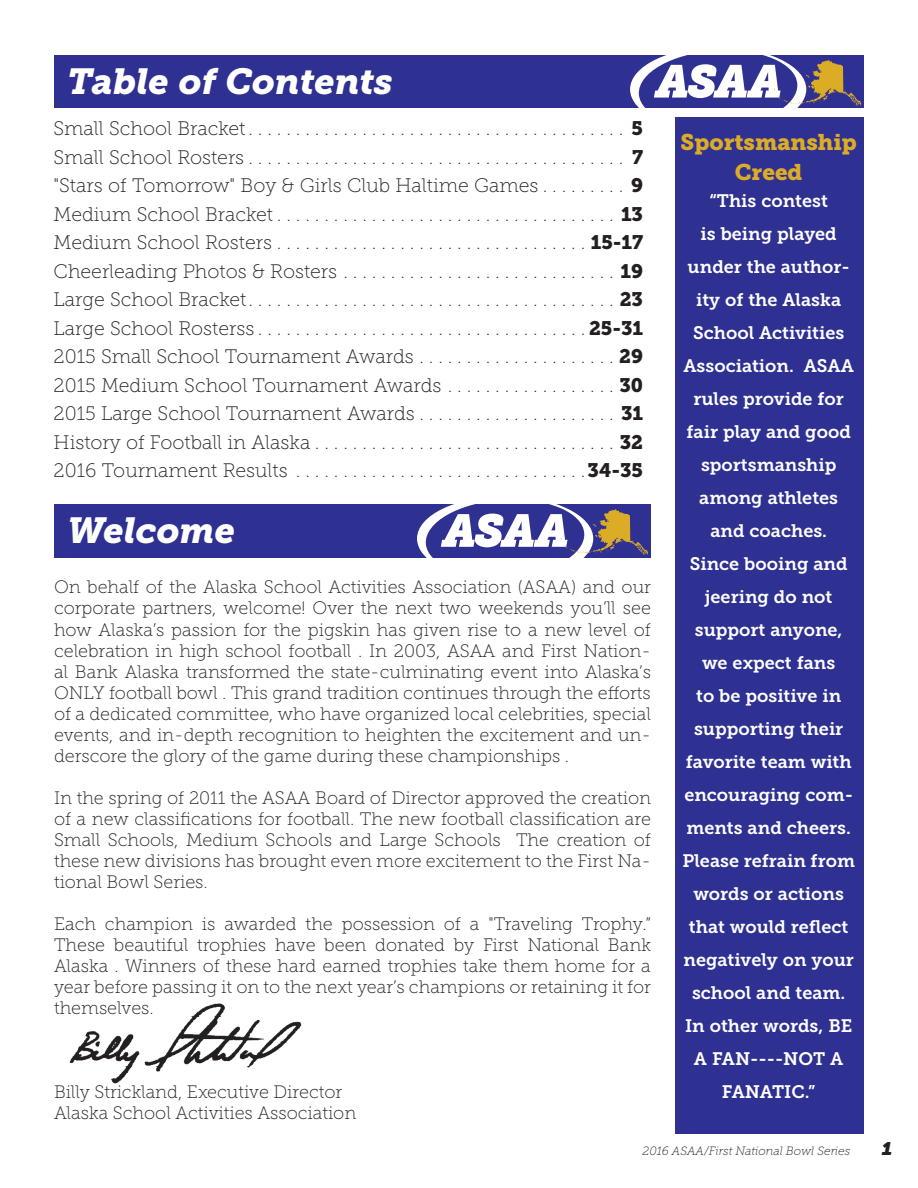
<style>
.page{position:relative;width:918px;height:1188px;background:#fff}
.page>*{position:absolute;margin:0;border:0;box-sizing:border-box;transform-origin:0 0}
.t1{font:italic 36px "Museo Slab 900";color:#fff}
.t2{font:22.5px/30px "Museo Slab 900";color:#dcac27;text-align:center}
.t3{font:19.5px/28.5px "Museo Slab 100";color:#231f20;text-align:justify}
.t4{font:18px/21px "Museo Slab 100";color:#231f20;text-align:justify}
.t5{font:18px/33px "Museo Slab 700";color:#fff;text-align:center}
.t6{font:italic 18px "Museo Slab 1000";color:#231f20}
.t7{font:italic 12px "Museo Slab 100";color:#231f20}
.s1{font-family:"Museo Slab 900"}
</style>
<div class="page">
<div style="left:54px;top:55px;width:810px;height:53px;background:#2e3092"></div>
<svg style="left:630px;top:55px;width:231px;height:53px"></svg>
<div style="left:675px;top:118px;width:189px;height:1016px;background:#2e3092"></div>
<div style="left:54px;top:504px;width:597px;height:54px;background:#2e3092"></div>
<svg style="left:417px;top:504px;width:231px;height:54px"></svg>
<img style="left:69px;top:1003px;width:233px;height:81px">
<h1 class="t1" style="left:68px;top:61px;width:327px">Table of Contents</h1>
<p class="t3" style="left:54px;top:115px;width:591px">Small School Bracket . . . . . . . . . . . . . . . . . . . . . . . . . . . . . . . . . . . . . . . . <span class="s1">5<br></span>Small School Rosters . . . . . . . . . . . . . . . . . . . . . . . . . . . . . . . . . . . . . . . . <span class="s1">7 </span>"Stars of Tomorrow" Boy &amp; Girls Club Haltime Games . . . . . . . . . <span class="s1">9<br></span>Medium School Bracket . . . . . . . . . . . . . . . . . . . . . . . . . . . . . . . . . . . . <span class="s1">13<br></span>Medium School Rosters.................................<span class="s1">15-17<br></span>Cheerleading Photos &amp; Rosters . . . . . . . . . . . . . . . . . . . . . . . . . . . . . <span class="s1">19<br></span>Large School Bracket . . . . . . . . . . . . . . . . . . . . . . . . . . . . . . . . . . . . . . . <span class="s1">23<br></span>Large School Rosterss . . . . . . . . . . . . . . . . . . . . . . . . . . . . . . . . . . <span class="s1">25-31<br></span>2015 Small School Tournament Awards . . . . . . . . . . . . . . . . . . . . . <span class="s1">29<br></span>2015 Medium School Tournament Awards . . . . . . . . . . . . . . . . . . <span class="s1">30<br></span>2015 Large School Tournament Awards . . . . . . . . . . . . . . . . . . . . . <span class="s1">31<br></span>History of Football in Alaska . . . . . . . . . . . . . . . . . . . . . . . . . . . . . . . . <span class="s1">32<br></span>2016 Tournament Results . . . . . . . . . . . . . . . . . . . . . . . . . . . . . . <span class="s1">34-35</span></p>
<h1 class="t1" style="left:68px;top:510px;width:169px">Welcome</h1>
<p class="t4" style="left:54px;top:577px;width:599px">On behalf of the Alaska School Activities Association (ASAA) and our corporate partners, welcome! Over the next two weekends you’ll see how Alaska’s passion for the pigskin has given rise to a new level of celebration in high school football . In 2003, ASAA and First Nation&shy;al Bank Alaska transformed the state-culminating event into Alaska’s ONLY football bowl . This grand tradition continues through the efforts of a dedicated committee, who have organized local celebrities, special events, and in-depth recognition to heighten the excitement and un&shy;derscore the glory of the game during these championships .</p>
<p class="t4" style="left:54px;top:787px;width:599px">In the spring of 2011 the ASAA Board of Director approved the creation of a new classifications for football. The new football classification are Small Schools, Medium Schools and Large Schools The creation of these new divisions has brought even more excitement to the First Na&shy;tional Bowl Series.</p>
<p class="t4" style="left:54px;top:913px;width:599px">Each champion is awarded the possession of a "Traveling Trophy.” These beautiful trophies have been donated by First National Bank Alaska . Winners of these hard earned trophies take them home for a year before passing it on to the next year’s champions or retaining it for themselves.</p>
<p class="t4" style="left:54px;top:1081px;width:304px">Billy Strickland, Executive Director<br>Alaska School Activities Association</p>
<p class="t2" style="left:681px;top:127px;width:178px">Sportsmanship<br>Creed</p>
<p class="t5" style="left:682px;top:184px;width:174px">“This contest<br>is being played under the author&shy;ity of the Alaska<br>School Activities<br>Association. ASAA rules provide for fair play and good sportsmanship among athletes and coaches.<br>Since booing and jeering do not support anyone, we expect fans<br>to be positive in supporting their favorite team with encouraging com&shy;ments and cheers.<br>Please refrain from words or actions that would reflect negatively on your school and team.<br>In other words, BE<br>A FAN----NOT A<br>FANATIC.”</p>
<p class="t7" style="left:643px;top:1145px;width:209px">2016 ASAA/First National Bowl Series</p>
<p class="t6" style="left:881px;top:1139px;width:12px">1</p>
</div>
